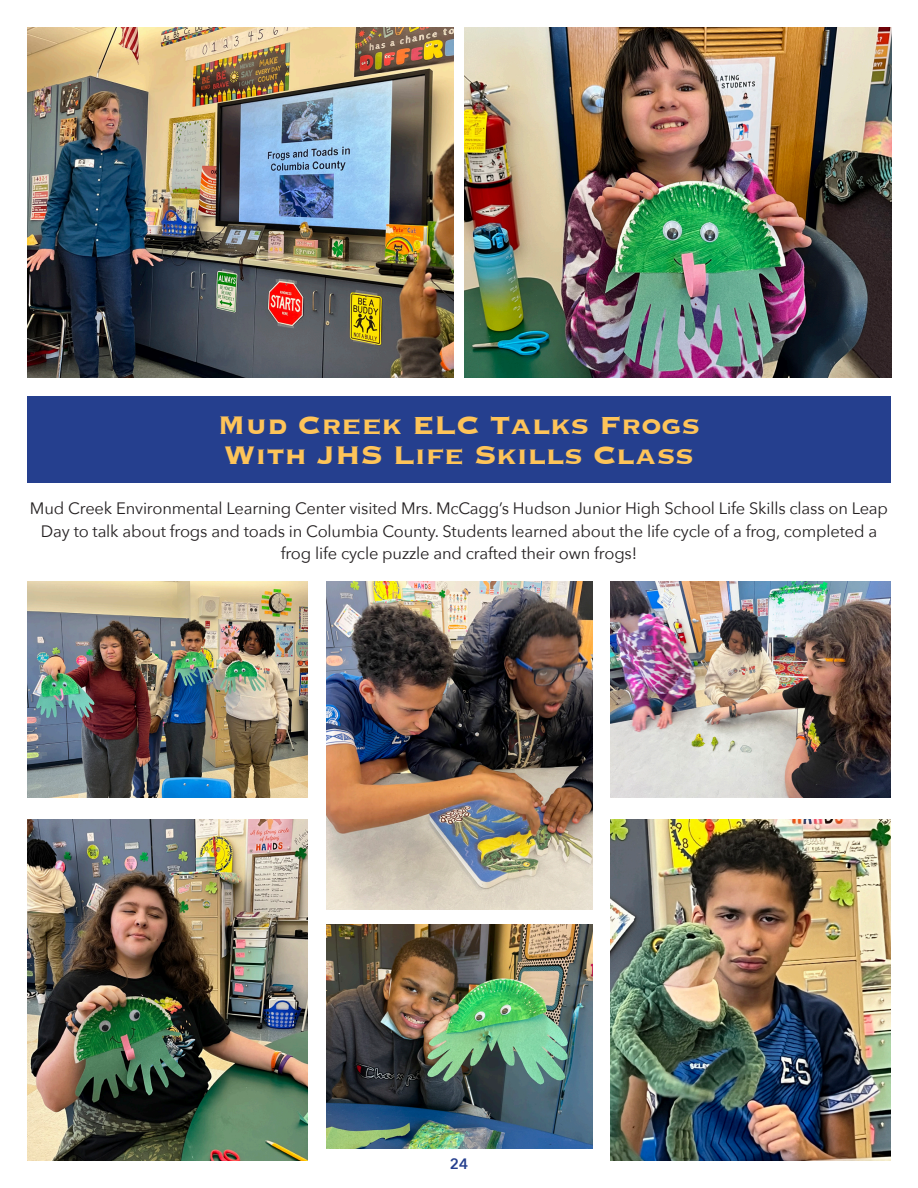
<style>
.page{position:relative;width:918px;height:1188px;background:#fff}
.page>*{position:absolute;margin:0;border:0;box-sizing:border-box;transform-origin:0 0}
.t1{font:700 33px "Copperplate";color:#fec459}
.t2{font:16.5px/22.5px "Avenir Next";letter-spacing:-.01em;color:#231f20;text-align:center}
.t3{font:600 15px "Avenir Next";color:#253f8e}
</style>
<div class="page">
<img style="left:326px;top:925px;width:267px;height:224px">
<img style="left:465px;top:27px;width:426px;height:351px">
<img style="left:326px;top:581px;width:266px;height:329px">
<img style="left:27px;top:581px;width:281px;height:216px">
<img style="left:27px;top:27px;width:427px;height:351px">
<img style="left:610px;top:581px;width:281px;height:216px">
<img style="left:27px;top:820px;width:281px;height:340px">
<img style="left:610px;top:820px;width:281px;height:340px">
<div style="left:27px;top:396px;width:864px;height:86px;background:#253f8e"></div>
<p class="t1" style="left:218px;top:403px;width:484px">Mud Creek ELC Talks Frogs</p>
<p class="t1" style="left:224px;top:433px;width:471px">With JHS Life Skills Class</p>
<p class="t2" style="left:30px;top:497px;width:860px">Mud Creek Environmental Learning Center visited Mrs. McCagg’s Hudson Junior High School Life Skills class on Leap<br>Day to talk about frogs and toads in Columbia County. Students learned about the life cycle of a frog, completed a frog life cycle puzzle and crafted their own frogs!</p>
<p class="t3" style="left:450px;top:1151px;width:20px">24</p>
</div>
